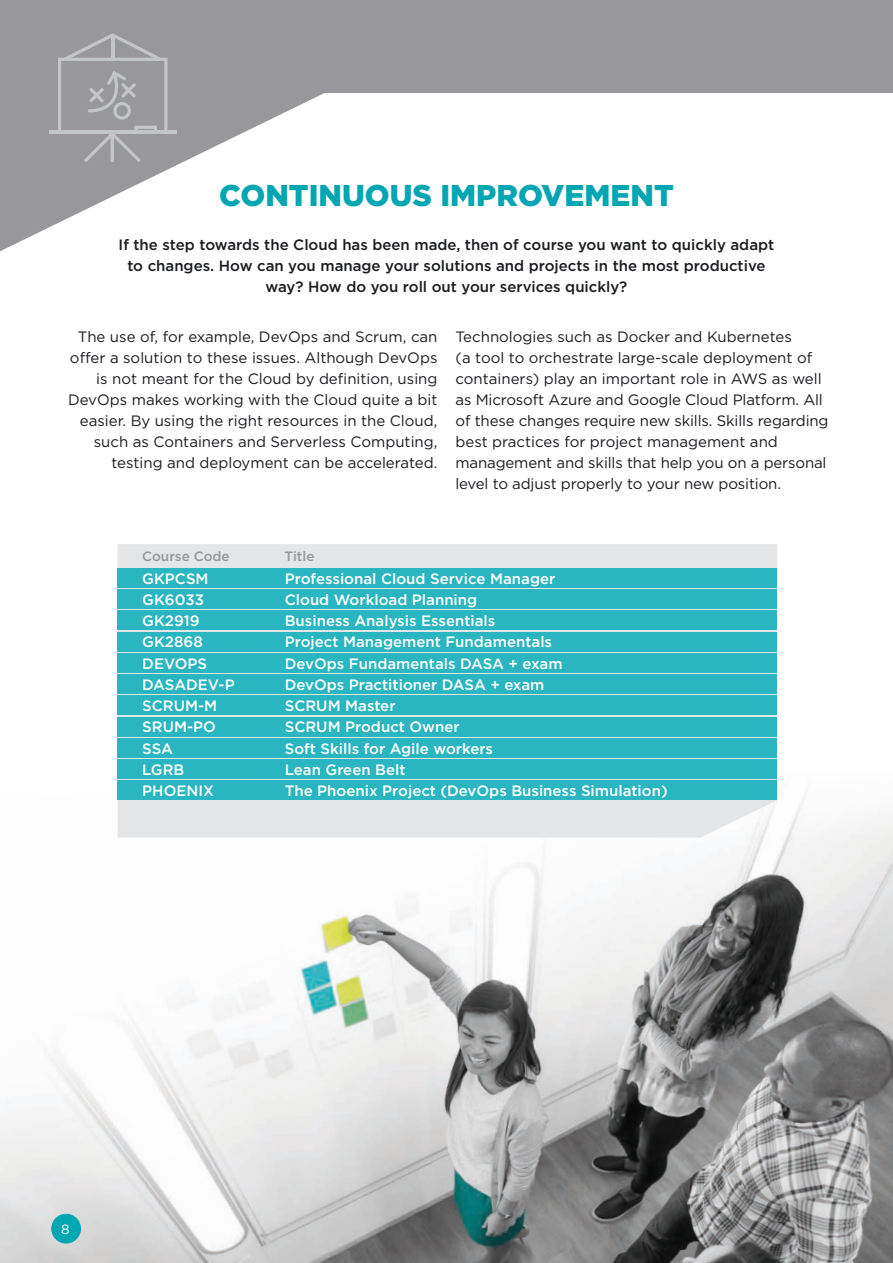
<style>
.page{position:relative;width:893px;height:1263px;background:#fff}
.page>*{position:absolute;margin:0;border:0;box-sizing:border-box;transform-origin:0 0}
.t1{font:900 30px "Gotham";color:#00a6b2}
.t2{font:15px/21px "Gotham";color:#1b1c20;text-align:right}
.t3{font:500 15px "Gotham";color:#fff}
.t4{font:500 15px/21px "Gotham";color:#1b1c20;text-align:center}
.t5{font:500 13.5px "Gotham";color:#98989c}
.t6{font:13.5px "Gotham";color:#fff}
</style>
<div class="page">
<div style="left:0;top:0;width:893px;height:92px;background:#98989c"></div>
<svg style="left:0;top:92px;width:498px;height:159px"></svg>
<img style="left:0;top:756px;width:893px;height:507px">
<svg style="left:118px;top:544px;width:659px;height:293px;background:#cddfe1"></svg>
<div style="left:118px;top:568px;width:659px;height:19px;background:#29b6c0"></div>
<div style="left:118px;top:589px;width:659px;height:20px;background:#29b6c0"></div>
<div style="left:118px;top:611px;width:659px;height:19px;background:#29b6c0"></div>
<div style="left:118px;top:632px;width:659px;height:19px;background:#29b6c0"></div>
<div style="left:118px;top:653px;width:659px;height:19px;background:#29b6c0"></div>
<div style="left:118px;top:675px;width:659px;height:19px;background:#29b6c0"></div>
<div style="left:118px;top:696px;width:659px;height:19px;background:#29b6c0"></div>
<div style="left:118px;top:717px;width:659px;height:19px;background:#29b6c0"></div>
<div style="left:118px;top:738px;width:659px;height:19px;background:#29b6c0"></div>
<div style="left:118px;top:760px;width:659px;height:19px;background:#29b6c0"></div>
<div style="left:118px;top:781px;width:659px;height:19px;background:#29b6c0"></div>
<hr style="left:50px;top:130px;width:127px;height:4px;background:#c3c6c8">
<svg style="left:58px;top:33px;width:110px;height:129px"></svg>
<div style="left:51px;top:1214px;width:30px;height:29px;background:#00a6b2;border-radius:50%"></div>
<h1 class="t1" style="left:219px;top:175px;width:456px">CONTINUOUS IMPROVEMENT</h1>
<p class="t4" style="left:119px;top:234px;width:657px">If the step towards the Cloud has been made, then of course you want to quickly adapt to changes. How can you manage your solutions and projects in the most productive way? How do you roll out your services quickly?</p>
<p class="t2" style="left:68px;top:326px;width:371px">The use of, for example, DevOps and Scrum, can offer a solution to these issues. Although DevOps is not meant for the Cloud by definition, using DevOps makes working with the Cloud quite a bit easier. By using the right resources in the Cloud, such as Containers and Serverless Computing, testing and deployment can be accelerated.</p>
<p class="t2" style="left:455px;top:326px;width:375px;text-align:left">Technologies such as Docker and Kubernetes<br>(a tool to orchestrate large-scale deployment of containers) play an important role in AWS as well as Microsoft Azure and Google Cloud Platform. All of these changes require new skills. Skills regarding best practices for project management and management and skills that help you on a personal level to adjust properly to your new position.</p>
<p class="t5" style="left:142px;top:547px;width:89px">Course Code</p>
<p class="t5" style="left:285px;top:547px;width:31px">Title</p>
<p class="t3" style="left:142px;top:568px;width:68px">GKPCSM</p>
<p class="t3" style="left:285px;top:568px;width:272px">Professional Cloud Service Manager</p>
<p class="t3" style="left:142px;top:590px;width:63px">GK6033</p>
<p class="t3" style="left:285px;top:590px;width:194px">Cloud Workload Planning</p>
<p class="t3" style="left:142px;top:611px;width:59px">GK2919</p>
<p class="t3" style="left:285px;top:611px;width:212px">Business Analysis Essentials</p>
<p class="t3" style="left:142px;top:632px;width:62px">GK2868</p>
<p class="t3" style="left:285px;top:632px;width:269px">Project Management Fundamentals</p>
<p class="t3" style="left:142px;top:653px;width:66px">DEVOPS</p>
<p class="t3" style="left:285px;top:653px;width:279px">DevOps Fundamentals DASA + exam</p>
<p class="t3" style="left:142px;top:675px;width:94px">DASADEV-P</p>
<p class="t3" style="left:285px;top:675px;width:261px">DevOps Practitioner DASA + exam</p>
<p class="t3" style="left:142px;top:696px;width:77px">SCRUM-M</p>
<p class="t3" style="left:285px;top:696px;width:112px">SCRUM Master</p>
<p class="t3" style="left:142px;top:717px;width:75px">SRUM-PO</p>
<p class="t3" style="left:285px;top:717px;width:176px">SCRUM Product Owner</p>
<p class="t3" style="left:142px;top:738px;width:32px">SSA</p>
<p class="t3" style="left:285px;top:738px;width:210px">Soft Skills for Agile workers</p>
<p class="t3" style="left:142px;top:760px;width:44px">LGRB</p>
<p class="t3" style="left:285px;top:760px;width:122px">Lean Green Belt</p>
<p class="t3" style="left:142px;top:781px;width:73px">PHOENIX</p>
<p class="t3" style="left:285px;top:781px;width:384px">The Phoenix Project (DevOps Business Simulation)</p>
<p class="t6" style="left:61px;top:1220px;width:10px">8</p>
</div>
